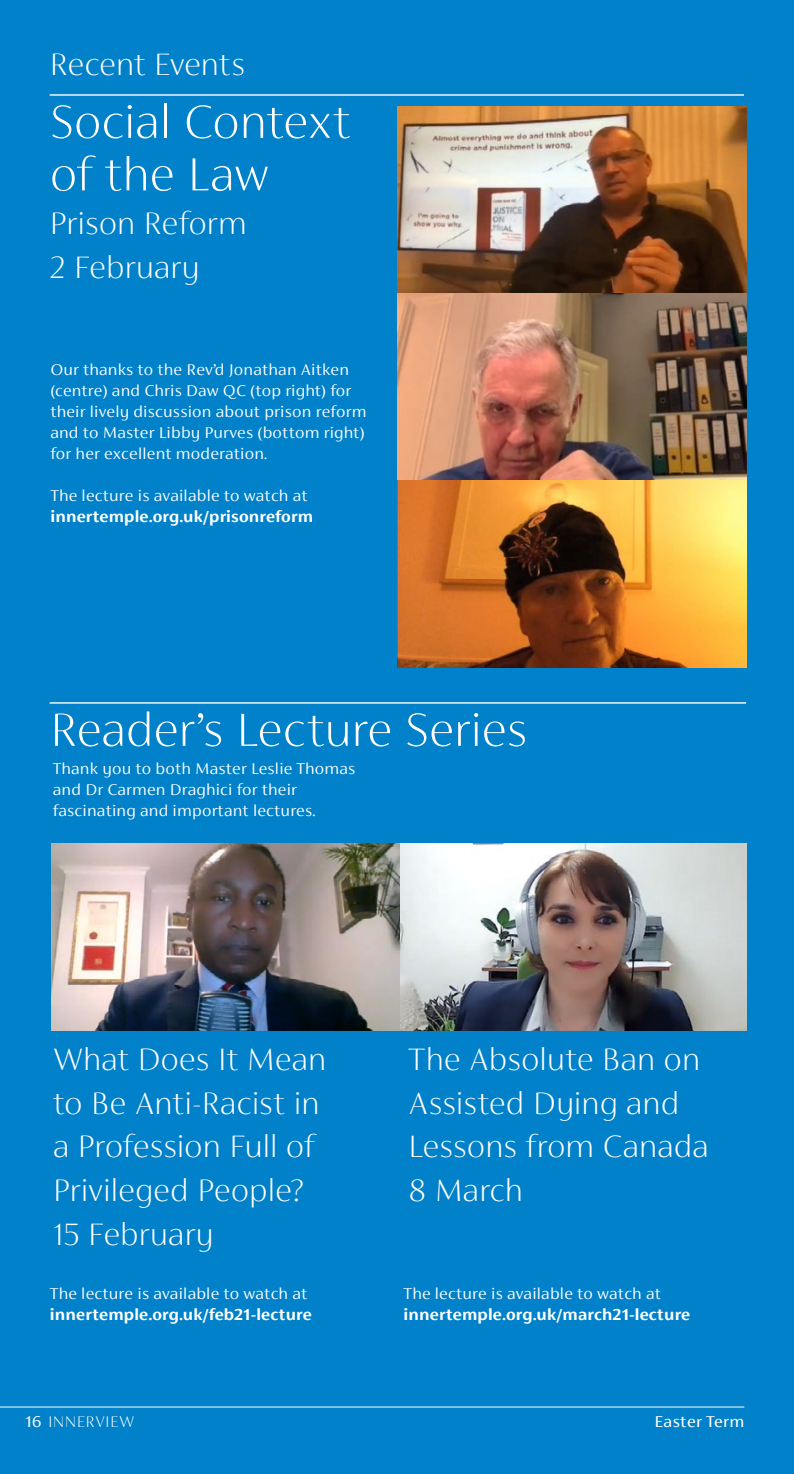
<style>
.page{position:relative;width:794px;height:1474px;background:#fff}
.page>*{position:absolute;margin:0;border:0;box-sizing:border-box;transform-origin:0 0}
.t1{font:100 52.5px/52.5px "FS Siena";letter-spacing:-.015em;color:#fff}
.t2{font:100 35px/43.8px "FS Siena";letter-spacing:-.01em;color:#fff}
.E_T_head_20_18{font:300 17.5px/21px "FS Siena";letter-spacing:.01em;color:#fff}
.E_T_head_20_18-2{font:700 17.5px/21px "FS Siena";letter-spacing:.01em;color:#fff}
.t3{font:100 17.5px "FS Siena";letter-spacing:.02em;color:#fff}
.t4{font:17.5px "FS Siena";letter-spacing:.02em;color:#fff}
.s1{font-weight:300}
.s2{font-weight:400}
</style>
<div class="page">
<div style="left:0;top:0;width:794px;height:1473px;background:#0081c9"></div>
<hr style="left:50px;top:702px;width:696px;height:1px;background:#fff">
<img style="left:398px;top:107px;width:348px;height:560px">
<img style="left:400px;top:843px;width:346px;height:187px">
<img style="left:52px;top:843px;width:348px;height:187px">
<hr style="left:50px;top:94px;width:694px;height:2px;background:#fff">
<hr style="left:0;top:1406px;width:744px;height:1px;background:#fff">
<p class="t2" style="left:50px;top:42px;width:197px">Recent Events</p>
<p class="t1" style="left:50px;top:95px;width:302px">Social Context of the Law</p>
<p class="t2" style="left:50px;top:201px;width:199px">Prison Reform</p>
<p class="t2" style="left:50px;top:245px;width:151px">2 February</p>
<p class="E_T_head_20_18" style="left:50px;top:358px;width:318px">Our thanks to the Rev’d Jonathan Aitken (centre) and Chris Daw QC (top right) for their lively discussion about prison reform and to Master Libby Purves (bottom right) for her excellent moderation.</p>
<p class="E_T_head_20_18-2" style="left:50px;top:484px;width:264px"><span class="s1">The lecture is available to watch at </span>innertemple.org.uk/prisonreform</p>
<p class="t1" style="left:50px;top:703px;width:479px">Reader’s Lecture Series</p>
<p class="E_T_head_20_18" style="left:53px;top:757px;width:304px">Thank you to both Master Leslie Thomas and Dr Carmen Draghici for their fascinating and important lectures.</p>
<p class="t2" style="left:53px;top:1036px;width:275px">What Does It Mean to Be Anti-Racist in a Profession Full of<br>Privileged People?</p>
<p class="t2" style="left:53px;top:1211px;width:162px">15 February</p>
<p class="t2" style="left:408px;top:1036px;width:302px">The Absolute Ban on<br>Assisted Dying and<br>Lessons from Canada</p>
<p class="t2" style="left:408px;top:1168px;width:116px">8 March</p>
<p class="E_T_head_20_18-2" style="left:50px;top:1282px;width:263px"><span class="s1">The lecture is available to watch at </span>innertemple.org.uk/feb21-lecture</p>
<p class="E_T_head_20_18-2" style="left:403px;top:1282px;width:288px"><span class="s1">The lecture is available to watch at </span>innertemple.org.uk/march21-lecture</p>
<p class="t3" style="left:25px;top:1412px;width:110px"><span class="s2">16</span> INNERVIEW</p>
<p class="t4" style="left:654px;top:1412px;width:91px">Easter Term</p>
</div>
